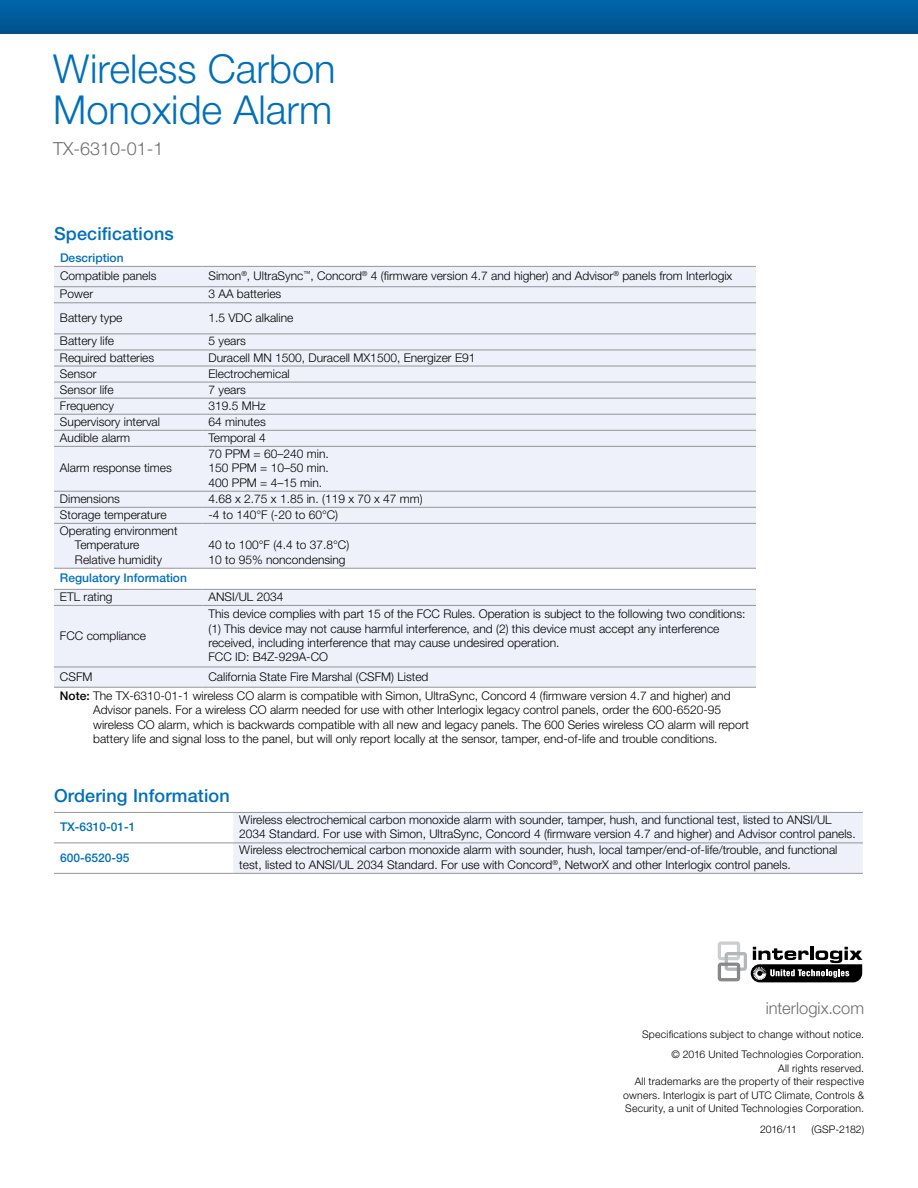
<style>
.page{position:relative;width:918px;height:1188px;background:#fff}
.page>*{position:absolute;margin:0;border:0;box-sizing:border-box;transform-origin:0 0}
.t1{font:300 39.9px/40.5px "Helvetica Neue LT Pro";color:#006fba}
.t2{font:500 18px "Helvetica Neue LT Pro";letter-spacing:.01em;color:#006fba}
.t3{font:300 18px "Helvetica Neue LT Pro";color:#6d6e71}
.t4{font:300 16.5px "Helvetica Neue LT Std";color:#6d6e71}
.t5{font:300 12px/14.4px "Helvetica Neue LT Pro";color:#000}
.t6{font:500 12px "Helvetica Neue LT Pro";color:#006fba}
.t7{font:300 10.5px/13.5px "Helvetica Neue LT Pro";letter-spacing:.02em;color:#000;text-align:right}
.s1{font-weight:500}
</style>
<div class="page">
<div style="left:0;top:0;width:918px;height:34px;background:linear-gradient(to bottom,#0066ab,#00518b)"></div>
<div style="left:233px;top:813px;width:630px;height:60px;background:#eef1f9"></div>
<hr style="left:54px;top:812px;width:179px;height:1px;background:#939598">
<hr style="left:54px;top:843px;width:179px;height:1px;background:#939598">
<hr style="left:233px;top:812px;width:630px;height:1px;background:#939598">
<hr style="left:233px;top:843px;width:630px;height:1px;background:#939598">
<hr style="left:54px;top:873px;width:179px;height:1px;background:#939598">
<hr style="left:233px;top:873px;width:630px;height:1px;background:#939598">
<svg style="left:54px;top:265px;width:702px;height:1px"></svg>
<svg style="left:54px;top:267px;width:702px;height:420px;background:#edf0f7"></svg>
<hr style="left:54px;top:334px;width:148px;height:1px;background:#939598">
<hr style="left:54px;top:350px;width:148px;height:1px;background:#939598">
<hr style="left:54px;top:366px;width:148px;height:1px;background:#939598">
<hr style="left:54px;top:382px;width:148px;height:1px;background:#939598">
<hr style="left:54px;top:398px;width:148px;height:1px;background:#939598">
<hr style="left:54px;top:414px;width:148px;height:1px;background:#939598">
<hr style="left:54px;top:430px;width:148px;height:1px;background:#939598">
<hr style="left:54px;top:446px;width:148px;height:1px;background:#939598">
<hr style="left:54px;top:491px;width:148px;height:1px;background:#939598">
<hr style="left:202px;top:334px;width:554px;height:1px;background:#939598">
<hr style="left:202px;top:350px;width:554px;height:1px;background:#939598">
<hr style="left:202px;top:366px;width:554px;height:1px;background:#939598">
<hr style="left:202px;top:382px;width:554px;height:1px;background:#939598">
<hr style="left:202px;top:398px;width:554px;height:1px;background:#939598">
<hr style="left:202px;top:414px;width:554px;height:1px;background:#939598">
<hr style="left:202px;top:430px;width:554px;height:1px;background:#939598">
<hr style="left:202px;top:446px;width:554px;height:1px;background:#939598">
<hr style="left:202px;top:491px;width:554px;height:1px;background:#939598">
<hr style="left:54px;top:286px;width:148px;height:1px;background:#939598">
<hr style="left:202px;top:286px;width:554px;height:1px;background:#939598">
<hr style="left:54px;top:302px;width:148px;height:1px;background:#939598">
<hr style="left:202px;top:302px;width:554px;height:1px;background:#939598">
<hr style="left:54px;top:266px;width:148px;height:1px;background:#939598">
<hr style="left:202px;top:266px;width:554px;height:1px;background:#939598">
<hr style="left:54px;top:507px;width:148px;height:1px;background:#939598">
<hr style="left:54px;top:523px;width:148px;height:1px;background:#939598">
<hr style="left:54px;top:568px;width:148px;height:1px;background:#939598">
<hr style="left:54px;top:589px;width:148px;height:1px;background:#939598">
<hr style="left:54px;top:605px;width:148px;height:1px;background:#939598">
<hr style="left:202px;top:507px;width:554px;height:1px;background:#939598">
<hr style="left:202px;top:523px;width:554px;height:1px;background:#939598">
<hr style="left:202px;top:568px;width:554px;height:1px;background:#939598">
<hr style="left:202px;top:589px;width:554px;height:1px;background:#939598">
<hr style="left:202px;top:605px;width:554px;height:1px;background:#939598">
<hr style="left:54px;top:667px;width:148px;height:1px;background:#939598">
<hr style="left:202px;top:667px;width:554px;height:1px;background:#939598">
<hr style="left:54px;top:687px;width:148px;height:1px;background:#939598">
<hr style="left:202px;top:687px;width:554px;height:1px;background:#939598">
<svg style="left:718px;top:941px;width:144px;height:41px"></svg>
<h1 class="t1" style="left:53px;top:48px;width:284px">Wireless Carbon<br>Monoxide Alarm</h1>
<h2 class="t3" style="left:53px;top:138px;width:112px">TX-6310-01-1</h2>
<h2 class="t2" style="left:54px;top:223px;width:121px">Specifications</h2>
<p class="t6" style="left:60px;top:250px;width:65px">Description</p>
<p class="t5" style="left:60px;top:268px;width:98px">Compatible panels</p>
<p class="t5" style="left:208px;top:268px;width:525px">Simon<sup>®</sup>, UltraSync<sup>™</sup>, Concord<sup>®</sup> 4 (firmware version 4.7 and higher) and Advisor<sup>®</sup> panels from Interlogix</p>
<p class="t5" style="left:60px;top:287px;width:35px">Power</p>
<p class="t5" style="left:208px;top:287px;width:74px">3 AA batteries</p>
<p class="t5" style="left:60px;top:310px;width:64px">Battery type</p>
<p class="t5" style="left:208px;top:310px;width:86px">1.5 VDC alkaline</p>
<p class="t5" style="left:60px;top:334px;width:56px">Battery life</p>
<p class="t5" style="left:208px;top:334px;width:39px">5 years</p>
<p class="t5" style="left:60px;top:350px;width:96px">Required batteries</p>
<p class="t5" style="left:208px;top:350px;width:269px">Duracell MN 1500, Duracell MX1500, Energizer E91</p>
<p class="t5" style="left:60px;top:366px;width:38px">Sensor</p>
<p class="t5" style="left:208px;top:366px;width:83px">Electrochemical</p>
<p class="t5" style="left:60px;top:382px;width:55px">Sensor life</p>
<p class="t5" style="left:208px;top:382px;width:39px">7 years</p>
<p class="t5" style="left:60px;top:398px;width:56px">Frequency</p>
<p class="t5" style="left:208px;top:398px;width:59px">319.5 MHz</p>
<p class="t5" style="left:60px;top:414px;width:102px">Supervisory interval</p>
<p class="t5" style="left:208px;top:414px;width:59px">64 minutes</p>
<p class="t5" style="left:60px;top:430px;width:72px">Audible alarm</p>
<p class="t5" style="left:208px;top:430px;width:59px">Temporal 4</p>
<p class="t5" style="left:60px;top:461px;width:113px">Alarm response times</p>
<p class="t5" style="left:208px;top:446px;width:122px;text-align:justify">70 PPM = 60–240 min.<br>150 PPM = 10–50 min.<br>400 PPM = 4–15 min.</p>
<p class="t5" style="left:60px;top:491px;width:61px">Dimensions</p>
<p class="t5" style="left:208px;top:491px;width:216px">4.68 x 2.75 x 1.85 in. (119 x 70 x 47 mm)</p>
<p class="t5" style="left:60px;top:507px;width:108px">Storage temperature</p>
<p class="t5" style="left:208px;top:507px;width:131px">-4 to 140°F (-20 to 60°C)</p>
<p class="t5" style="left:75px;top:523px;width:104px;text-indent:-15px">Operating environment<br>Temperature<br>Relative humidity</p>
<p class="t5" style="left:208px;top:538px;width:142px">40 to 100°F (4.4 to 37.8°C)<br>10 to 95% noncondensing</p>
<p class="t6" style="left:60px;top:571px;width:128px">Regulatory Information</p>
<p class="t5" style="left:60px;top:589px;width:54px">ETL rating</p>
<p class="t5" style="left:208px;top:589px;width:76px">ANSI/UL 2034</p>
<p class="t5" style="left:60px;top:628px;width:88px">FCC compliance</p>
<p class="t5" style="left:208px;top:606px;width:538px">This device complies with part 15 of the FCC Rules. Operation is subject to the following two conditions: (1) This device may not cause harmful interference, and (2) this device must accept any interference received, including interference that may cause undesired operation.<br>FCC ID: B4Z-929A-CO</p>
<p class="t5" style="left:60px;top:669px;width:34px">CSFM</p>
<p class="t5" style="left:60px;top:666px;width:672px;line-height:19.4px;text-indent:148px">California State Fire Marshal (CSFM) Listed<br><span class="s1">Note:</span> The TX-6310-01-1 wireless CO alarm is compatible with Simon, UltraSync, Concord 4 (firmware version 4.7 and higher) and</p>
<p class="t5" style="left:93px;top:703px;width:657px">Advisor panels. For a wireless CO alarm needed for use with other Interlogix legacy control panels, order the 600-6520-95 wireless CO alarm, which is backwards compatible with all new and legacy panels. The 600 Series wireless CO alarm will report battery life and signal loss to the panel, but will only report locally at the sensor, tamper, end-of-life and trouble conditions.</p>
<h2 class="t2" style="left:54px;top:784px;width:177px">Ordering Information</h2>
<p class="t6" style="left:60px;top:820px;width:77px">TX-6310-01-1</p>
<p class="t5" style="left:239px;top:812px;width:618px">Wireless electrochemical carbon monoxide alarm with sounder, tamper, hush, and functional test, listed to ANSI/UL<br>2034 Standard. For use with Simon, UltraSync, Concord 4 (firmware version 4.7 and higher) and Advisor control panels.</p>
<p class="t6" style="left:60px;top:850px;width:71px">600-6520-95</p>
<p class="t5" style="left:239px;top:843px;width:600px">Wireless electrochemical carbon monoxide alarm with sounder, hush, local tamper/end-of-life/trouble, and functional test, listed to ANSI/UL 2034 Standard. For use with Concord<sup>®</sup>, NetworX and other Interlogix control panels.</p>
<h3 class="t4" style="left:766px;top:998px;width:100px">interlogix.com</h3>
<p class="t7" style="left:642px;top:1024px;width:224px;line-height:20.2px">Specifications subject to change without notice. © 2016 United Technologies Corporation.</p>
<p class="t7" style="left:623px;top:1061px;width:242px">All rights reserved.<br>All trademarks are the property of their respective owners. Interlogix is part of UTC Climate, Controls &amp; Security, a unit of United Technologies Corporation.</p>
<p class="t7" style="left:760px;top:1122px;width:38px">2016/11</p>
<p class="t7" style="left:812px;top:1122px;width:54px">(GSP-2182)</p>
</div>
